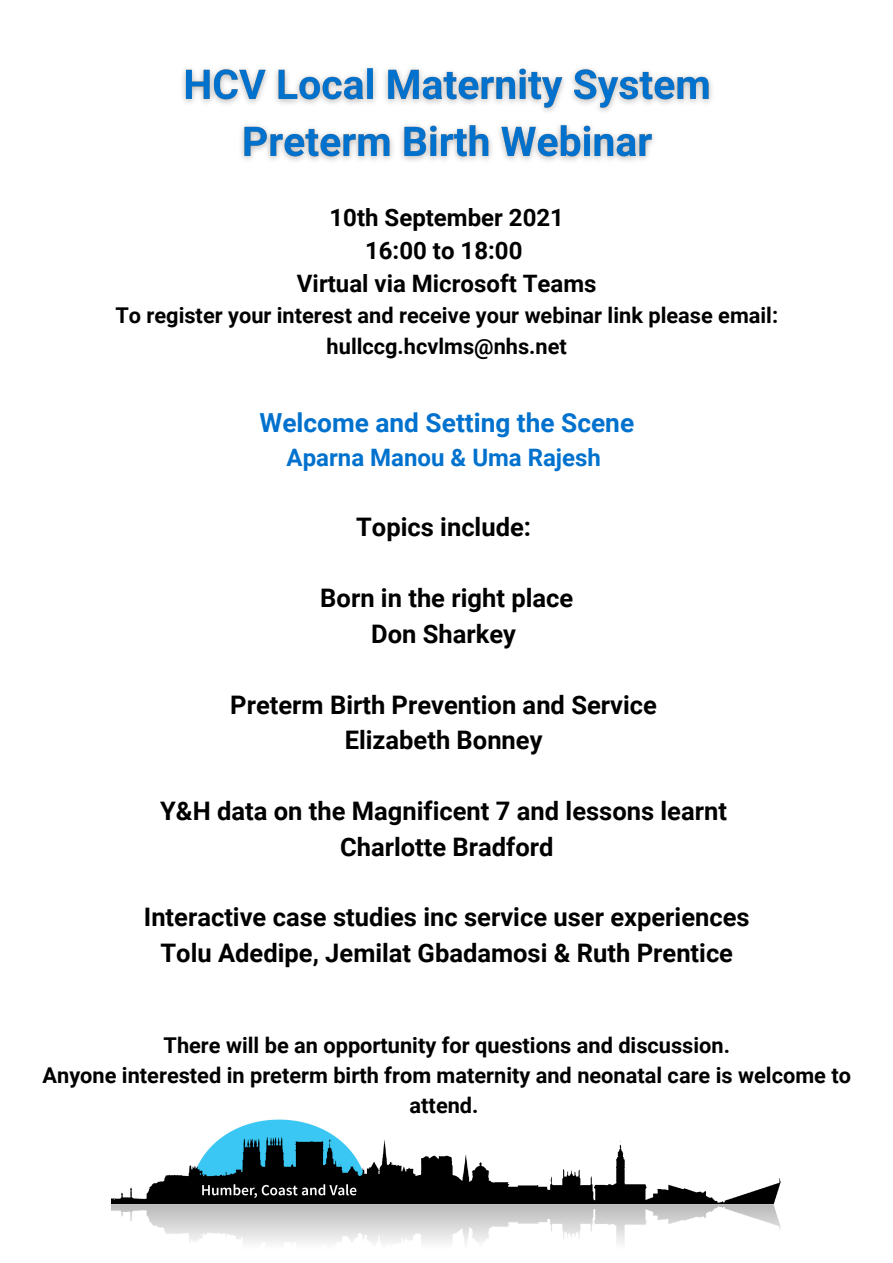
<style>
.page{position:relative;width:893px;height:1263px;background:#fff}
.page>*{position:absolute;margin:0;border:0;box-sizing:border-box;transform-origin:0 0}
.t1{font:700 26.25px "Roboto";color:#0072ce}
.t2{font:700 25.5px "Roboto";color:#000}
.t3{font:700 24px "Roboto";color:#000}
.t4{font:700 24px "Roboto";color:#0072ce}
.t5{font:700 21.75px/30.4px "Roboto";color:#000;text-align:center}
</style>
<div class="page">
<img style="left:112px;top:1119px;width:669px;height:125px">
<img style="left:182px;top:67px;width:530px;height:94px">
<p class="t3" style="left:329px;top:204px;width:236px">10th September 2021</p>
<p class="t3" style="left:365px;top:237px;width:159px">16:00 to 18:00</p>
<p class="t3" style="left:297px;top:270px;width:301px">Virtual via Microsoft Teams</p>
<p class="t5" style="left:115px;top:301px;width:664px">To register your interest and receive your webinar link please email: hullccg.hcvlms@nhs.net</p>
<p class="t1" style="left:259px;top:407px;width:376px">Welcome and Setting the Scene</p>
<p class="t4" style="left:287px;top:444px;width:316px">Aparna Manou &amp; Uma Rajesh</p>
<p class="t2" style="left:356px;top:513px;width:176px">Topics include:</p>
<p class="t2" style="left:320px;top:584px;width:254px">Born in the right place</p>
<p class="t2" style="left:371px;top:619px;width:146px">Don Sharkey</p>
<p class="t2" style="left:230px;top:690px;width:428px">Preterm Birth Prevention and Service</p>
<p class="t2" style="left:345px;top:725px;width:199px">Elizabeth Bonney</p>
<p class="t2" style="left:160px;top:796px;width:568px">Y&amp;H data on the Magnificent 7 and lessons learnt</p>
<p class="t2" style="left:340px;top:832px;width:215px">Charlotte Bradford</p>
<p class="t2" style="left:144px;top:903px;width:607px">Interactive case studies inc service user experiences</p>
<p class="t2" style="left:160px;top:938px;width:574px">Tolu Adedipe, Jemilat Gbadamosi &amp; Ruth Prentice</p>
<p class="t5" style="left:163px;top:1030px;width:568px">There will be an opportunity for questions and discussion.</p>
<p class="t5" style="left:43px;top:1060px;width:810px">Anyone interested in preterm birth from maternity and neonatal care is welcome to attend.</p>
</div>
